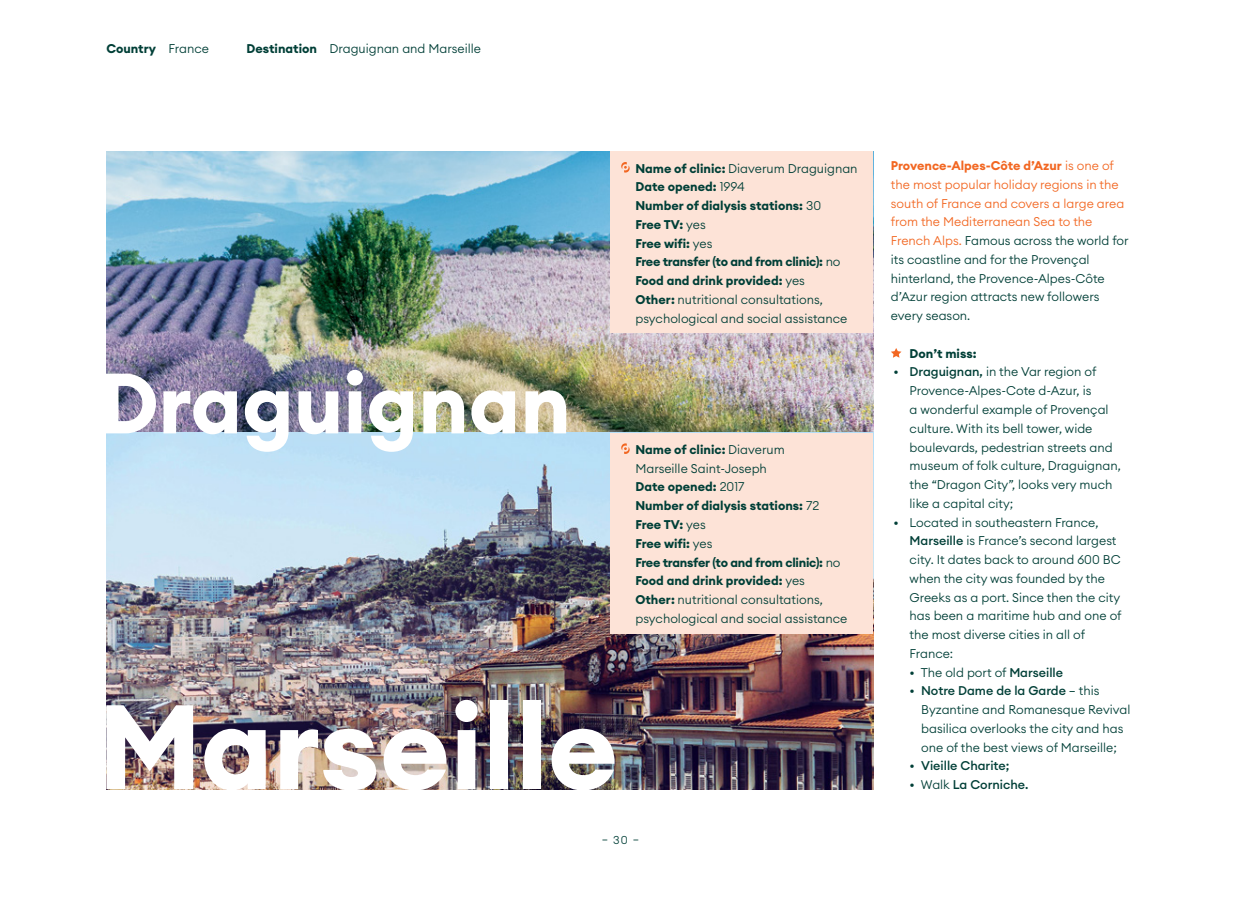
<style>
.page{position:relative;width:1241px;height:904px;background:#fff}
.page>*{position:absolute;margin:0;border:0;box-sizing:border-box;transform-origin:0 0}
.t1{font:700 118.12px "Euclid Circular A";color:#fff}
.t2{font:700 84.12px "Euclid Circular A";color:#fff}
.t3{font:300 12.5px/18.8px "Euclid Circular A";color:#003f37}
.t4{font:700 12.5px/18.8px "Euclid Circular A";color:#003f37}
.t5{font:500 12.5px "Euclid Circular A";color:#003f37}
.t6{font:300 11.25px "Euclid Circular A";color:#003f37}
.s1{font-weight:300}
.s2{font-weight:700}
.s3{font-weight:700;color:#f26722}
.s4{color:#f26722}
.s5{font-weight:500}
</style>
<div class="page">
<img style="left:106px;top:151px;width:767px;height:282px">
<img style="left:106px;top:433px;width:767px;height:356px">
<svg style="left:891px;top:348px;width:10px;height:10px"></svg>
<div style="left:610px;top:151px;width:263px;height:182px;background:#fde3d7"></div>
<svg style="left:621px;top:162px;width:8px;height:10px"></svg>
<div style="left:610px;top:433px;width:263px;height:200px;background:#fde3d7"></div>
<svg style="left:621px;top:443px;width:8px;height:11px"></svg>
<p class="t4" style="left:106px;top:39px;width:104px">Country <span class="s1">France</span></p>
<p class="t3" style="left:246px;top:39px;width:236px"><span class="s2">Destination</span> Draguignan and Marseille</p>
<h2 class="t2" style="left:99px;top:349px;width:473px">Draguignan</h2>
<p class="t4" style="left:635px;top:159px;width:224px">Name of clinic: <span class="s1">Diaverum Draguignan<br></span>Date opened: <span class="s1">1994<br></span>Number of dialysis stations: <span class="s1">30<br></span>Free TV: <span class="s1">yes<br></span>Free wifi: <span class="s1">yes<br></span>Free transfer (to and from clinic): <span class="s1">no<br></span>Food and drink provided: <span class="s1">yes<br></span>Other: <span class="s1">nutritional consultations, psychological and social assistance</span></p>
<p class="t4" style="left:635px;top:440px;width:213px">Name of clinic: <span class="s1">Diaverum<br>Marseille Saint-Joseph<br></span>Date opened: <span class="s1">2017<br></span>Number of dialysis stations: <span class="s1">72<br></span>Free TV: <span class="s1">yes<br></span>Free wifi: <span class="s1">yes<br></span>Free transfer (to and from clinic): <span class="s1">no<br></span>Food and drink provided: <span class="s1">yes<br></span>Other: <span class="s1">nutritional consultations, psychological and social assistance</span></p>
<h1 class="t1" style="left:97px;top:671px;width:522px">Marseille</h1>
<p class="t6" style="left:601px;top:832px;width:39px">— 30 —</p>
<p class="t3" style="left:890px;top:156px;width:239px"><span class="s3">Provence-Alpes-Côte d’Azur</span> <span class="s4">is one of the most popular holiday regions in the south of France and covers a large area from the Mediterranean Sea to the French Alps.</span> Famous across the world for its coastline and for the Provençal hinterland, the Provence-Alpes-Côte d’Azur region attracts new followers every season.</p>
<p class="t4" style="left:909px;top:344px;width:68px">Don’t miss:</p>
<p class="t3" style="left:909px;top:362px;width:213px;text-indent:-16px">• <span class="s5">Draguignan,</span> in the Var region of<br>Provence-Alpes-Cote d-Azur, is<br>a wonderful example of Provençal culture. With its bell tower, wide boulevards, pedestrian streets and museum of folk culture, Draguignan, the “Dragon City”, looks very much like a capital city;</p>
<p class="t3" style="left:909px;top:512px;width:213px;text-indent:-16px">• Located in southeastern France,<br><span class="s5">Marseille</span> is France’s second largest city. It dates back to around 600 BC when the city was founded by the<br>Greeks as a port. Since then the city has been a maritime hub and one of the most diverse cities in all of<br>France:</p>
<p class="t3" style="left:909px;top:662px;width:155px">• The old port of <span class="s5">Marseille</span></p>
<p class="t3" style="left:921px;top:681px;width:211px;text-indent:-12px">• <span class="s5">Notre Dame de la Garde</span> – this Byzantine and Romanesque Revival basilica overlooks the city and has one of the best views of Marseille;</p>
<p class="t5" style="left:909px;top:758px;width:101px"><span class="s1">•</span> Vieille Charite;</p>
<p class="t5" style="left:909px;top:776px;width:120px"><span class="s1">• Walk</span> La Corniche.</p>
</div>
